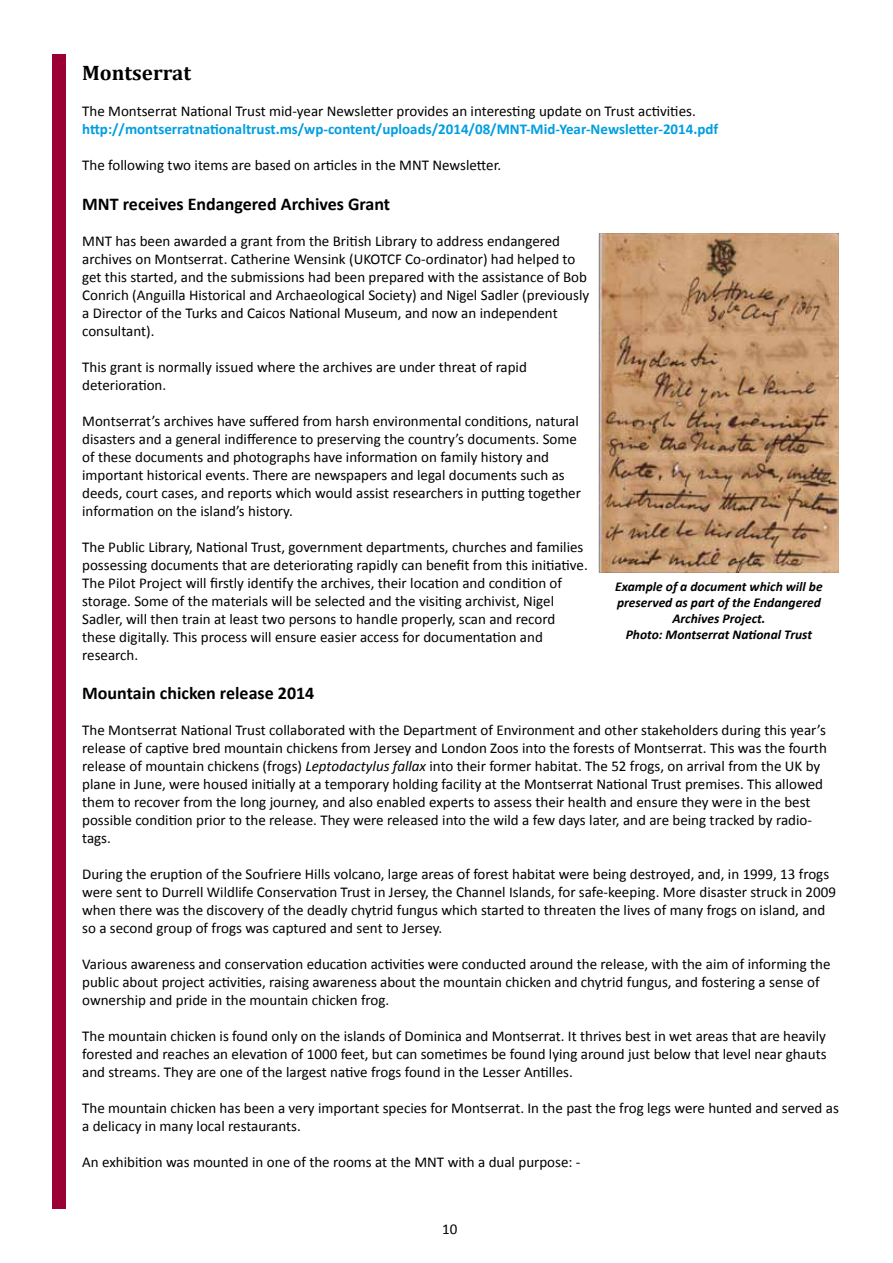
<style>
.page{position:relative;width:893px;height:1263px;background:#fff}
.page>*{position:absolute;margin:0;border:0;box-sizing:border-box;transform-origin:0 0}
.t1{font:700 21px "Cambria";color:#000}
.t2{font:700 18px "Calibri";color:#000}
.t3{font:15px/18px "Calibri";color:#000}
.t4{font:700 15px "Calibri";color:#009ee1}
.t5{font:italic 700 13.5px/16.2px "Calibri";color:#000;text-align:center}
.s1{font-style:italic}
</style>
<div class="page">
<div style="left:53px;top:54px;width:13px;height:1155px;background:#9a0033"></div>
<img style="left:599px;top:234px;width:240px;height:338px">
<h1 class="t1" style="left:82px;top:65px;width:110px">Montserrat</h1>
<p class="t3" style="left:82px;top:102px;width:615px">The Montserrat National Trust mid-year Newsletter provides an interesting update on Trust activities.</p>
<p class="t4" style="left:82px;top:120px;width:638px">http://montserratnationaltrust.ms/wp-content/uploads/2014/08/MNT-Mid-Year-Newsletter-2014.pdf</p>
<p class="t3" style="left:82px;top:156px;width:420px">The following two items are based on articles in the MNT Newsletter.</p>
<p class="t2" style="left:82px;top:192px;width:309px">MNT receives Endangered Archives Grant</p>
<p class="t3" style="left:82px;top:232px;width:508px">MNT has been awarded a grant from the British Library to address endangered archives on Montserrat. Catherine Wensink (UKOTCF Co-ordinator) had helped to get this started, and the submissions had been prepared with the assistance of Bob Conrich (Anguilla Historical and Archaeological Society) and Nigel Sadler (previously a Director of the Turks and Caicos National Museum, and now an independent consultant).</p>
<p class="t3" style="left:82px;top:358px;width:446px">This grant is normally issued where the archives are under threat of rapid deterioration.</p>
<p class="t3" style="left:82px;top:412px;width:500px">Montserrat’s archives have suffered from harsh environmental conditions, natural disasters and a general indifference to preserving the country’s documents. Some of these documents and photographs have information on family history and important historical events. There are newspapers and legal documents such as deeds, court cases, and reports which would assist researchers in putting together information on the island’s history.</p>
<p class="t3" style="left:82px;top:538px;width:507px">The Public Library, National Trust, government departments, churches and families possessing documents that are deteriorating rapidly can benefit from this initiative.<br>The Pilot Project will firstly identify the archives, their location and condition of storage. Some of the materials will be selected and the visiting archivist, Nigel Sadler, will then train at least two persons to handle properly, scan and record these digitally. This process will ensure easier access for documentation and research.</p>
<p class="t2" style="left:82px;top:682px;width:234px">Mountain chicken release 2014</p>
<p class="t3" style="left:82px;top:721px;width:746px">The Montserrat National Trust collaborated with the Department of Environment and other stakeholders during this year’s release of captive bred mountain chickens from Jersey and London Zoos into the forests of Montserrat. This was the fourth release of mountain chickens (frogs) <span class="s1">Leptodactylus fallax</span> into their former habitat. The 52 frogs, on arrival from the UK by plane in June, were housed initially at a temporary holding facility at the Montserrat National Trust premises. This allowed them to recover from the long journey, and also enabled experts to assess their health and ensure they were in the best possible condition prior to the release. They were released into the wild a few days later, and are being tracked by radio&shy;tags.</p>
<p class="t3" style="left:82px;top:865px;width:755px">During the eruption of the Soufriere Hills volcano, large areas of forest habitat were being destroyed, and, in 1999, 13 frogs were sent to Durrell Wildlife Conservation Trust in Jersey, the Channel Islands, for safe-keeping. More disaster struck in 2009 when there was the discovery of the deadly chytrid fungus which started to threaten the lives of many frogs on island, and so a second group of frogs was captured and sent to Jersey.</p>
<p class="t3" style="left:82px;top:955px;width:750px">Various awareness and conservation education activities were conducted around the release, with the aim of informing the public about project activities, raising awareness about the mountain chicken and chytrid fungus, and fostering a sense of ownership and pride in the mountain chicken frog.</p>
<p class="t3" style="left:82px;top:1027px;width:746px;text-align:justify">The mountain chicken is found only on the islands of Dominica and Montserrat. It thrives best in wet areas that are heavily forested and reaches an elevation of 1000 feet, but can sometimes be found lying around just below that level near ghauts and streams. They are one of the largest native frogs found in the Lesser Antilles.</p>
<p class="t3" style="left:82px;top:1099px;width:758px">The mountain chicken has been a very important species for Montserrat. In the past the frog legs were hunted and served as a delicacy in many local restaurants.</p>
<p class="t3" style="left:82px;top:1153px;width:500px">An exhibition was mounted in one of the rooms at the MNT with a dual purpose: -</p>
<p class="t5" style="left:615px;top:578px;width:209px">Example of a document which will be preserved as part of the Endangered<br>Archives Project.<br>Photo: Montserrat National Trust</p>
<p class="t3" style="left:442px;top:1221px;width:17px">10</p>
</div>
